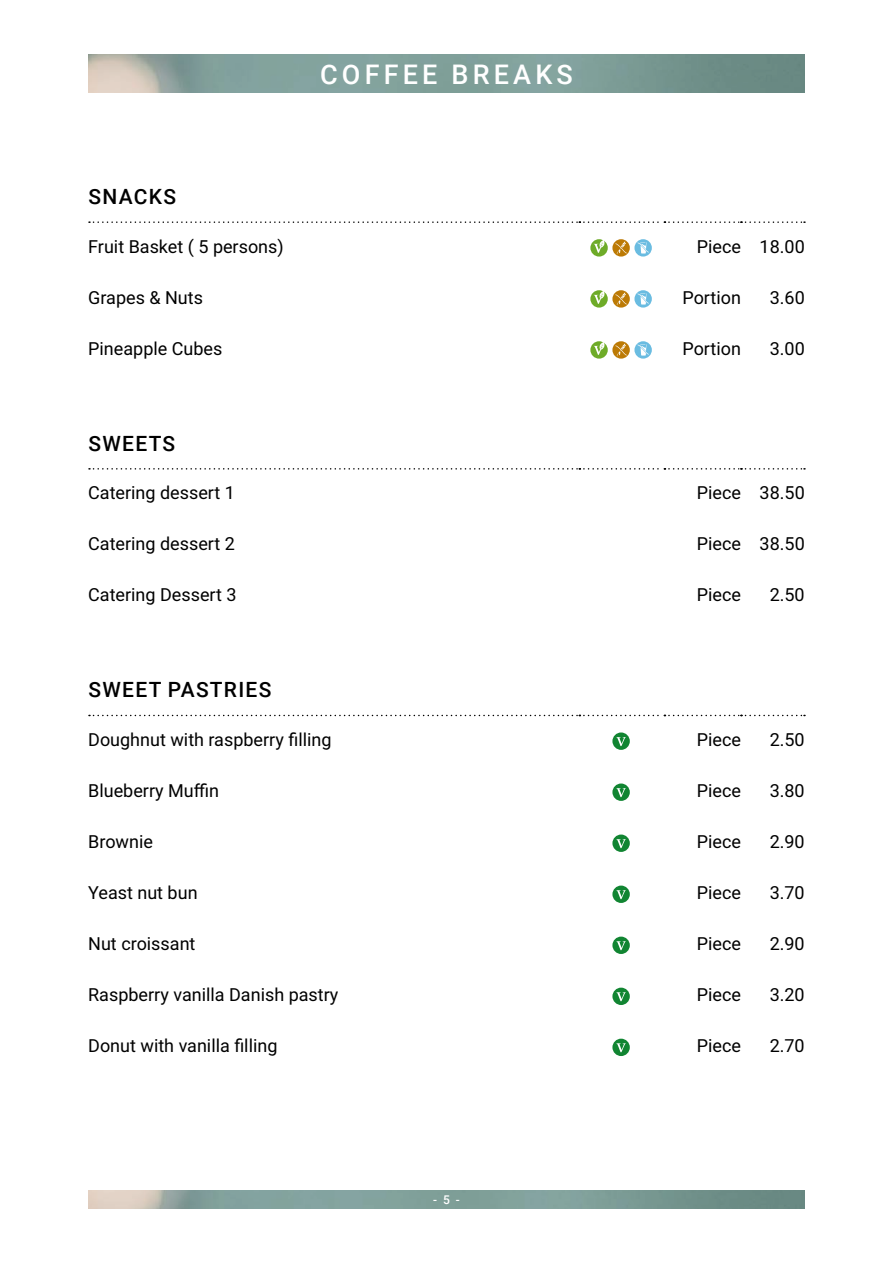
<style>
.page{position:relative;width:893px;height:1263px;background:#fff}
.page>*{position:absolute;margin:0;border:0;box-sizing:border-box;transform-origin:0 0}
.t1{font:500 27px "Roboto";letter-spacing:.155em;color:#fff}
.t2{font:500 21px "Roboto";letter-spacing:.06em;color:#000}
.t3{font:18px "Roboto";color:#000}
.t4{font:500 12px "Roboto";color:#fff}
</style>
<div class="page">
<img style="left:88px;top:1190px;width:717px;height:18px">
<img style="left:88px;top:55px;width:717px;height:38px">
<svg style="left:89px;top:221px;width:716px;height:2px"></svg>
<svg style="left:590px;top:239px;width:18px;height:18px"></svg>
<svg style="left:594px;top:240px;width:11px;height:13px"></svg>
<svg style="left:612px;top:239px;width:18px;height:18px"></svg>
<svg style="left:615px;top:242px;width:12px;height:12px"></svg>
<svg style="left:634px;top:239px;width:18px;height:18px"></svg>
<svg style="left:637px;top:242px;width:12px;height:11px"></svg>
<svg style="left:590px;top:290px;width:18px;height:18px"></svg>
<svg style="left:594px;top:291px;width:11px;height:13px"></svg>
<svg style="left:612px;top:290px;width:18px;height:18px"></svg>
<svg style="left:615px;top:293px;width:12px;height:12px"></svg>
<svg style="left:634px;top:290px;width:18px;height:18px"></svg>
<svg style="left:637px;top:293px;width:12px;height:11px"></svg>
<svg style="left:590px;top:341px;width:18px;height:18px"></svg>
<svg style="left:594px;top:342px;width:11px;height:13px"></svg>
<svg style="left:612px;top:341px;width:18px;height:18px"></svg>
<svg style="left:615px;top:344px;width:12px;height:12px"></svg>
<svg style="left:634px;top:341px;width:18px;height:18px"></svg>
<svg style="left:637px;top:344px;width:12px;height:12px"></svg>
<svg style="left:89px;top:468px;width:716px;height:2px"></svg>
<svg style="left:89px;top:715px;width:716px;height:1px"></svg>
<svg style="left:612px;top:732px;width:18px;height:18px"></svg>
<svg style="left:616px;top:737px;width:10px;height:9px"></svg>
<svg style="left:612px;top:783px;width:18px;height:18px"></svg>
<svg style="left:616px;top:788px;width:10px;height:9px"></svg>
<svg style="left:612px;top:834px;width:18px;height:18px"></svg>
<svg style="left:616px;top:839px;width:10px;height:9px"></svg>
<svg style="left:612px;top:885px;width:18px;height:18px"></svg>
<svg style="left:616px;top:890px;width:10px;height:9px"></svg>
<svg style="left:612px;top:936px;width:18px;height:18px"></svg>
<svg style="left:616px;top:941px;width:10px;height:9px"></svg>
<div style="left:612px;top:988px;width:18px;height:17px;background:#118532;border-radius:50%"></div>
<svg style="left:616px;top:992px;width:10px;height:9px"></svg>
<div style="left:612px;top:1039px;width:18px;height:17px;background:#118532;border-radius:50%"></div>
<svg style="left:616px;top:1043px;width:10px;height:9px"></svg>
<h1 class="t1" style="left:320px;top:55px;width:254px">COFFEE BREAKS</h1>
<p class="t2" style="left:89px;top:182px;width:89px">SNACKS</p>
<p class="t3" style="left:88px;top:234px;width:197px">Fruit Basket ( 5 persons)</p>
<p class="t3" style="left:697px;top:234px;width:110px">Piece 18.00</p>
<p class="t3" style="left:88px;top:285px;width:116px">Grapes &amp; Nuts</p>
<p class="t3" style="left:682px;top:285px;width:60px">Portion</p>
<p class="t3" style="left:770px;top:285px;width:37px">3.60</p>
<p class="t3" style="left:88px;top:336px;width:136px">Pineapple Cubes</p>
<p class="t3" style="left:682px;top:336px;width:60px">Portion</p>
<p class="t3" style="left:770px;top:336px;width:37px">3.00</p>
<p class="t2" style="left:89px;top:429px;width:88px">SWEETS</p>
<p class="t3" style="left:88px;top:480px;width:148px">Catering dessert 1</p>
<p class="t3" style="left:697px;top:480px;width:110px">Piece 38.50</p>
<p class="t3" style="left:88px;top:531px;width:148px">Catering dessert 2</p>
<p class="t3" style="left:697px;top:531px;width:110px">Piece 38.50</p>
<p class="t3" style="left:88px;top:582px;width:150px">Catering Dessert 3</p>
<p class="t3" style="left:697px;top:582px;width:46px">Piece</p>
<p class="t3" style="left:770px;top:582px;width:37px">2.50</p>
<p class="t2" style="left:89px;top:675px;width:184px">SWEET PASTRIES</p>
<p class="t3" style="left:88px;top:727px;width:245px">Doughnut with raspberry filling</p>
<p class="t3" style="left:697px;top:727px;width:46px">Piece</p>
<p class="t3" style="left:770px;top:727px;width:37px">2.50</p>
<p class="t3" style="left:88px;top:778px;width:132px">Blueberry Muffin</p>
<p class="t3" style="left:697px;top:778px;width:46px">Piece</p>
<p class="t3" style="left:770px;top:778px;width:37px">3.80</p>
<p class="t3" style="left:88px;top:829px;width:66px">Brownie</p>
<p class="t3" style="left:697px;top:829px;width:46px">Piece</p>
<p class="t3" style="left:770px;top:829px;width:37px">2.90</p>
<p class="t3" style="left:88px;top:880px;width:111px">Yeast nut bun</p>
<p class="t3" style="left:697px;top:880px;width:46px">Piece</p>
<p class="t3" style="left:770px;top:880px;width:37px">3.70</p>
<p class="t3" style="left:88px;top:931px;width:109px">Nut croissant</p>
<p class="t3" style="left:697px;top:931px;width:46px">Piece</p>
<p class="t3" style="left:770px;top:931px;width:37px">2.90</p>
<p class="t3" style="left:88px;top:982px;width:252px">Raspberry vanilla Danish pastry</p>
<p class="t3" style="left:697px;top:982px;width:46px">Piece</p>
<p class="t3" style="left:770px;top:982px;width:37px">3.20</p>
<p class="t3" style="left:88px;top:1033px;width:191px">Donut with vanilla filling</p>
<p class="t3" style="left:697px;top:1033px;width:46px">Piece</p>
<p class="t3" style="left:770px;top:1033px;width:37px">2.70</p>
<p class="t4" style="left:433px;top:1191px;width:28px">- 5 -</p>
</div>
